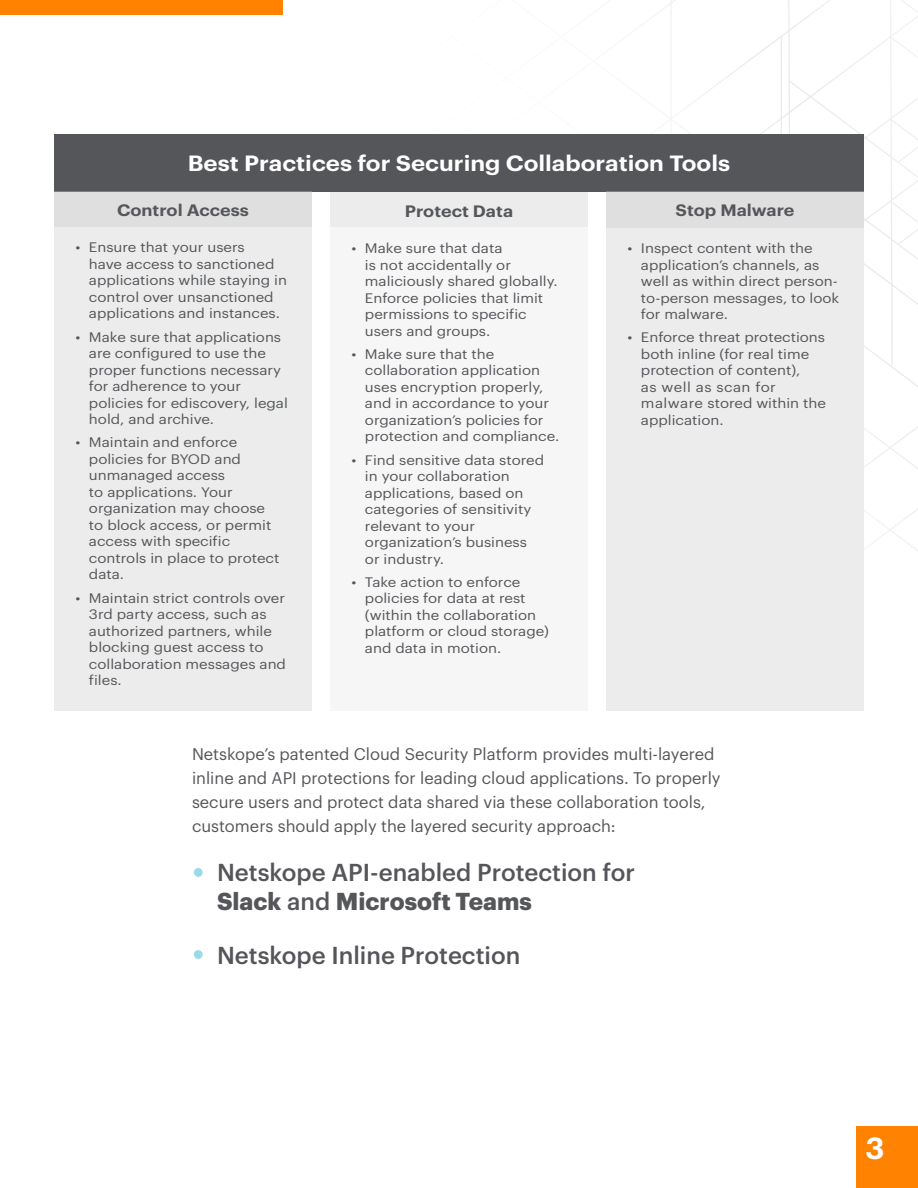
<style>
.page{position:relative;width:918px;height:1188px;background:#fff}
.page>*{position:absolute;margin:0;border:0;box-sizing:border-box;transform-origin:0 0}
.t1{font:600 30px "Graphik";color:#fff}
.t2{font:500 24px/28.5px "Graphik";color:#55565a}
.t3{font:600 21.6px "Graphik";color:#fff;scale:1.11 1}
.t4{font:16.5px/24px "Graphik";color:#55565a}
.t5{font:600 16.2px "Graphik";color:#55565a;scale:1.11 1}
.t6{font:13.5px/16.5px "Graphik";color:#55565a;scale:1.11 1}
.s1{font-weight:700}
</style>
<div class="page">
<div style="left:856px;top:1126px;width:62px;height:62px;background:#ff8200"></div>
<div style="left:0;top:0;width:283px;height:14px;background:#ff8200"></div>
<svg style="left:638px;top:0;width:280px;height:551px"></svg>
<div style="left:330px;top:192px;width:258px;height:35px;background:#ebeceb"></div>
<div style="left:330px;top:227px;width:258px;height:484px;background:#f6f6f6"></div>
<div style="left:54px;top:192px;width:258px;height:519px;background:#ebeceb"></div>
<div style="left:54px;top:134px;width:810px;height:58px;background:#55565a"></div>
<div style="left:606px;top:192px;width:258px;height:519px;background:#ebeceb"></div>
<div style="left:54px;top:192px;width:258px;height:35px;background:#dedfde"></div>
<div style="left:606px;top:192px;width:258px;height:35px;background:#dedfde"></div>
<div style="left:194px;top:868px;width:9px;height:9px;background:#9adbe8;border-radius:50%"></div>
<div style="left:194px;top:950px;width:9px;height:9px;background:#9adbe8;border-radius:50%"></div>
<h3 class="t3" style="left:188px;top:146px;width:490px">Best Practices for Securing Collaboration Tools</h3>
<p class="t5" style="left:117px;top:198px;width:120px">Control Access</p>
<p class="t5" style="left:405px;top:199px;width:99px">Protect Data</p>
<p class="t5" style="left:676px;top:198px;width:109px">Stop Malware</p>
<p class="t6" style="left:89px;top:238px;width:180px;text-indent:-14px">• Ensure that your users<br>have access to sanctioned applications while staying in control over unsanctioned applications and instances.</p>
<p class="t6" style="left:89px;top:327px;width:181px;text-indent:-14px">• Make sure that applications are configured to use the proper functions necessary for adherence to your policies for ediscovery, legal hold, and archive.</p>
<p class="t6" style="left:89px;top:433px;width:173px;text-indent:-14px">• Maintain and enforce policies for BYOD and unmanaged access<br>to applications. Your organization may choose to block access, or permit access with specific controls in place to protect data.</p>
<p class="t6" style="left:89px;top:588px;width:179px;text-indent:-14px">• Maintain strict controls over<br>3rd party access, such as authorized partners, while blocking guest access to collaboration messages and files.</p>
<p class="t6" style="left:365px;top:239px;width:175px;text-indent:-14px">• Make sure that data<br>is not accidentally or maliciously shared globally.<br>Enforce policies that limit permissions to specific users and groups.</p>
<p class="t6" style="left:365px;top:345px;width:177px;text-indent:-14px">• Make sure that the collaboration application uses encryption properly, and in accordance to your organization’s policies for protection and compliance.</p>
<p class="t6" style="left:365px;top:450px;width:163px;text-indent:-14px">• Find sensitive data stored in your collaboration applications, based on categories of sensitivity relevant to your organization’s business or industry.</p>
<p class="t6" style="left:365px;top:573px;width:167px;text-indent:-14px">• Take action to enforce policies for data at rest (within the collaboration platform or cloud storage) and data in motion.</p>
<p class="t6" style="left:641px;top:239px;width:180px;text-indent:-14px">• Inspect content with the application’s channels, as well as within direct person&shy;to-person messages, to look for malware.</p>
<p class="t6" style="left:641px;top:328px;width:168px;text-indent:-14px">• Enforce threat protections both inline (for real time protection of content),<br>as well as scan for malware stored within the application.</p>
<p class="t4" style="left:192px;top:741px;width:530px">Netskope’s patented Cloud Security Platform provides multi-layered inline and API protections for leading cloud applications. To properly secure users and protect data shared via these collaboration tools, customers should apply the layered security approach:</p>
<h2 class="t2" style="left:217px;top:856px;width:419px">Netskope API-enabled Protection for<br><span class="s1">Slack</span> and <span class="s1">Microsoft Teams</span></h2>
<h2 class="t2" style="left:217px;top:939px;width:305px">Netskope Inline Protection</h2>
<h1 class="t1" style="left:866px;top:1125px;width:21px">3</h1>
</div>
